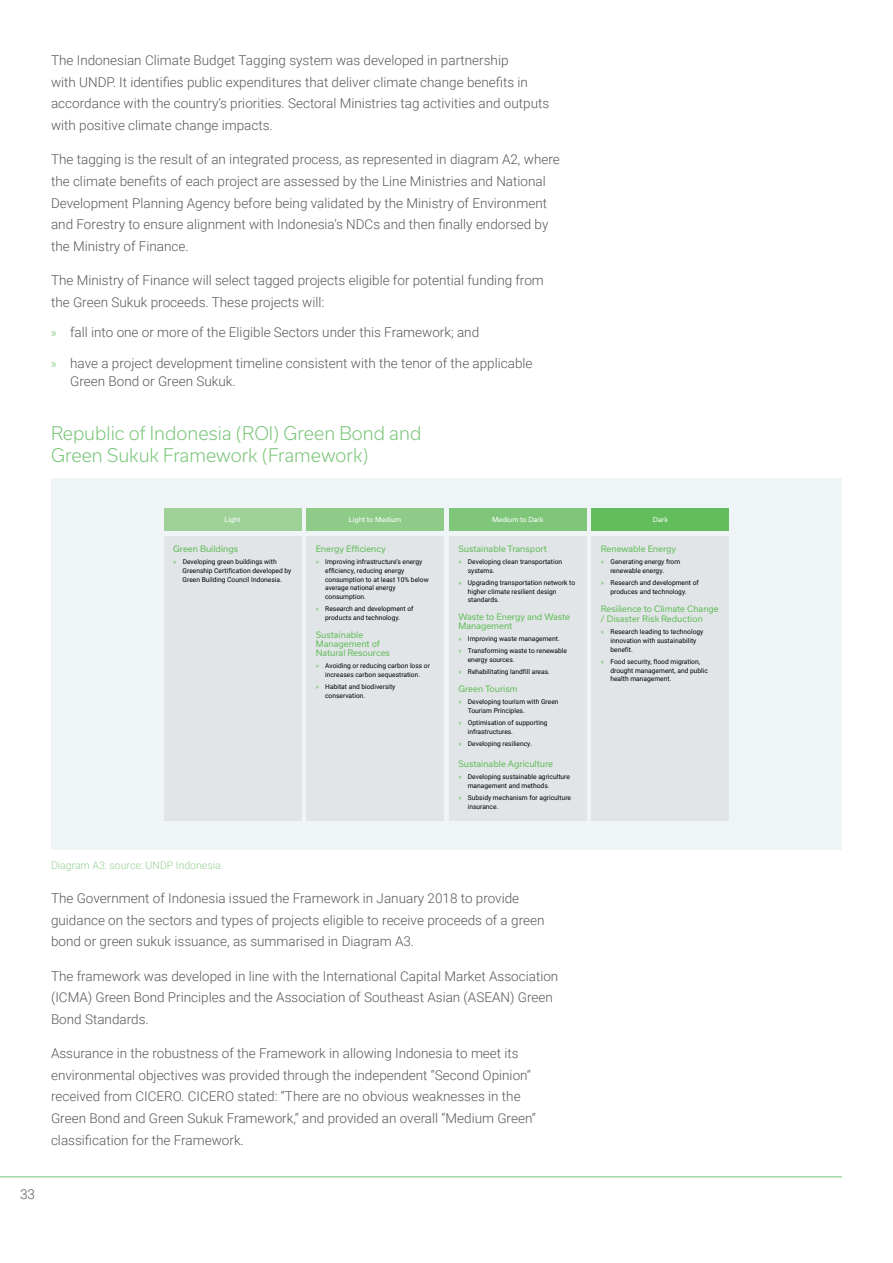
<style>
.page{position:relative;width:893px;height:1263px;background:#fff}
.page>*{position:absolute;margin:0;border:0;box-sizing:border-box;transform-origin:0 0}
.t1{font:300 18px/21.6px "Usual";color:#79c479}
.t2{font:300 13.5px/21.6px "Roboto";color:#57585a}
.t3{font:300 10.5px "Roboto";color:#95cf91}
.t4{font:8.55px/9px "Usual";color:#63bd5c}
.t5{font:6.75px/9px "Roboto";color:#000}
.t6{font:6.75px "Usual";color:#fff}
.s1{font-family:"Myriad Pro";font-weight:400;color:#95cf91}
.s2{color:#63bd5c}
</style>
<div class="page">
<hr style="left:0;top:1176px;width:842px;height:1px;background:#79c479">
<div style="left:51px;top:479px;width:791px;height:371px;background:#eff5f7"></div>
<div style="left:164px;top:536px;width:137px;height:285px;background:#e2e5e7"></div>
<div style="left:307px;top:536px;width:137px;height:285px;background:#e2e5e7"></div>
<div style="left:449px;top:536px;width:137px;height:285px;background:#e2e5e7"></div>
<div style="left:592px;top:536px;width:137px;height:285px;background:#e2e5e7"></div>
<div style="left:164px;top:508px;width:137px;height:22px;background:#9dd198"></div>
<div style="left:307px;top:508px;width:137px;height:22px;background:#8ecb89"></div>
<div style="left:449px;top:508px;width:137px;height:22px;background:#7fc67a"></div>
<div style="left:592px;top:508px;width:137px;height:22px;background:#63bd5c"></div>
<p class="t2" style="left:51px;top:49px;width:500px">The Indonesian Climate Budget Tagging system was developed in partnership<br>with UNDP. It identifies public expenditures that deliver climate change benefits in accordance with the country’s priorities. Sectoral Ministries tag activities and outputs with positive climate change impacts.</p>
<p class="t2" style="left:51px;top:148px;width:510px">The tagging is the result of an integrated process, as represented in diagram A2, where the climate benefits of each project are assessed by the Line Ministries and National Development Planning Agency before being validated by the Ministry of Environment and Forestry to ensure alignment with Indonesia’s NDCs and then finally endorsed by the Ministry of Finance.</p>
<p class="t2" style="left:51px;top:269px;width:494px">The Ministry of Finance will select tagged projects eligible for potential funding from the Green Sukuk proceeds. These projects will:</p>
<p class="t2" style="left:51px;top:321px;width:430px"><span class="s1">»</span> fall into one or more of the Eligible Sectors under this Framework; and</p>
<p class="t2" style="left:70px;top:354px;width:464px;line-height:18px;text-indent:-19px"><span class="s1">»</span> have a project development timeline consistent with the tenor of the applicable<br>Green Bond or Green Sukuk.</p>
<h1 class="t1" style="left:51px;top:422px;width:372px">Republic of Indonesia (ROI) Green Bond and<br>Green Sukuk Framework (Framework)</h1>
<p class="t6" style="left:224px;top:516px;width:18px">Light</p>
<p class="t6" style="left:349px;top:516px;width:54px">Light to Medium</p>
<p class="t6" style="left:492px;top:516px;width:53px">Medium to Dark</p>
<p class="t6" style="left:653px;top:516px;width:17px">Dark</p>
<p class="t4" style="left:173px;top:544px;width:66px">Green Buildings</p>
<p class="t5" style="left:183px;top:556px;width:110px;text-indent:-9px"><span class="s2">»</span> Developing green buildings with<br>Greenship Certification developed by<br>Green Building Council Indonesia.</p>
<p class="t4" style="left:316px;top:544px;width:72px">Energy Efficiency</p>
<p class="t5" style="left:325px;top:556px;width:105px;text-indent:-9px"><span class="s2">»</span> Improving infrastructure’s energy efficiency, reducing energy consumption to at least 10% below average national energy consumption.</p>
<p class="t5" style="left:316px;top:604px;width:99px;text-align:center"><span class="s2">»</span> Research and development of products and technology.</p>
<p class="t4" style="left:316px;top:630px;width:76px">Sustainable<br>Management of<br>Natural Resources</p>
<p class="t5" style="left:316px;top:661px;width:116px;text-align:center"><span class="s2">»</span> Avoiding or reducing carbon loss or increases carbon sequestration.</p>
<p class="t5" style="left:325px;top:682px;width:72px;text-indent:-9px"><span class="s2">»</span> Habitat and biodiversity conservation.</p>
<p class="t4" style="left:458px;top:544px;width:90px">Sustainable Transport</p>
<p class="t5" style="left:468px;top:556px;width:96px;text-indent:-9px"><span class="s2">»</span> Developing clean transportation systems.</p>
<p class="t5" style="left:468px;top:577px;width:109px;text-indent:-9px"><span class="s2">»</span> Upgrading transportation network to higher climate resilient design standards.</p>
<p class="t4" style="left:458px;top:613px;width:113px">Waste to Energy and Waste<br>Management</p>
<p class="t5" style="left:458px;top:633px;width:110px;line-height:12px"><span class="s2">»</span> Improving waste management.<br><span class="s2">»</span> Transforming waste to renewable</p>
<p class="t5" style="left:458px;top:654px;width:93px;line-height:12px;text-indent:9px">energy sources.<br><span class="s2">»</span> Rehabilitating landfill areas.</p>
<p class="t4" style="left:458px;top:684px;width:61px">Green Tourism</p>
<p class="t5" style="left:468px;top:697px;width:92px;text-indent:-9px"><span class="s2">»</span> Developing tourism with Green<br>Tourism Principles.</p>
<p class="t5" style="left:468px;top:718px;width:81px;text-indent:-9px"><span class="s2">»</span> Optimisation of supporting infrastructures.</p>
<p class="t5" style="left:458px;top:739px;width:75px"><span class="s2">»</span> Developing resiliency.</p>
<p class="t4" style="left:458px;top:759px;width:96px">Sustainable Agriculture</p>
<p class="t5" style="left:468px;top:772px;width:104px;text-indent:-9px"><span class="s2">»</span> Developing sustainable agriculture management and methods.</p>
<p class="t5" style="left:468px;top:793px;width:105px;text-indent:-9px"><span class="s2">»</span> Subsidy mechanism for agriculture insurance.</p>
<p class="t4" style="left:601px;top:544px;width:77px">Renewable Energy</p>
<p class="t5" style="left:610px;top:556px;width:71px;text-indent:-9px"><span class="s2">»</span> Generating energy from renewable energy.</p>
<p class="t5" style="left:601px;top:577px;width:99px;text-align:center"><span class="s2">»</span> Research and development of produces and technology.</p>
<p class="t4" style="left:601px;top:604px;width:119px;line-height:9.8px">Resilience to Climate Change / Disaster Risk Reduction</p>
<p class="t5" style="left:610px;top:626px;width:94px;text-indent:-9px"><span class="s2">»</span> Research leading to technology innovation with sustainability benefit.</p>
<p class="t5" style="left:610px;top:656px;width:99px;text-indent:-9px"><span class="s2">»</span> Food security, flood migration, drought management, and public health management.</p>
<p class="t3" style="left:51px;top:858px;width:171px">Diagram A3: source: UNDP Indonesia</p>
<p class="t2" style="left:51px;top:887px;width:495px">The Government of Indonesia issued the Framework in January 2018 to provide guidance on the sectors and types of projects eligible to receive proceeds of a green bond or green sukuk issuance, as summarised in Diagram A3.</p>
<p class="t2" style="left:51px;top:964px;width:509px">The framework was developed in line with the International Capital Market Association (ICMA) Green Bond Principles and the Association of Southeast Asian (ASEAN) Green<br>Bond Standards.</p>
<p class="t2" style="left:51px;top:1042px;width:486px">Assurance in the robustness of the Framework in allowing Indonesia to meet its environmental objectives was provided through the independent “Second Opinion” received from CICERO. CICERO stated: “There are no obvious weaknesses in the Green Bond and Green Sukuk Framework,” and provided an overall “Medium Green” classification for the Framework.</p>
<p class="t2" style="left:20px;top:1183px;width:16px">33</p>
</div>
